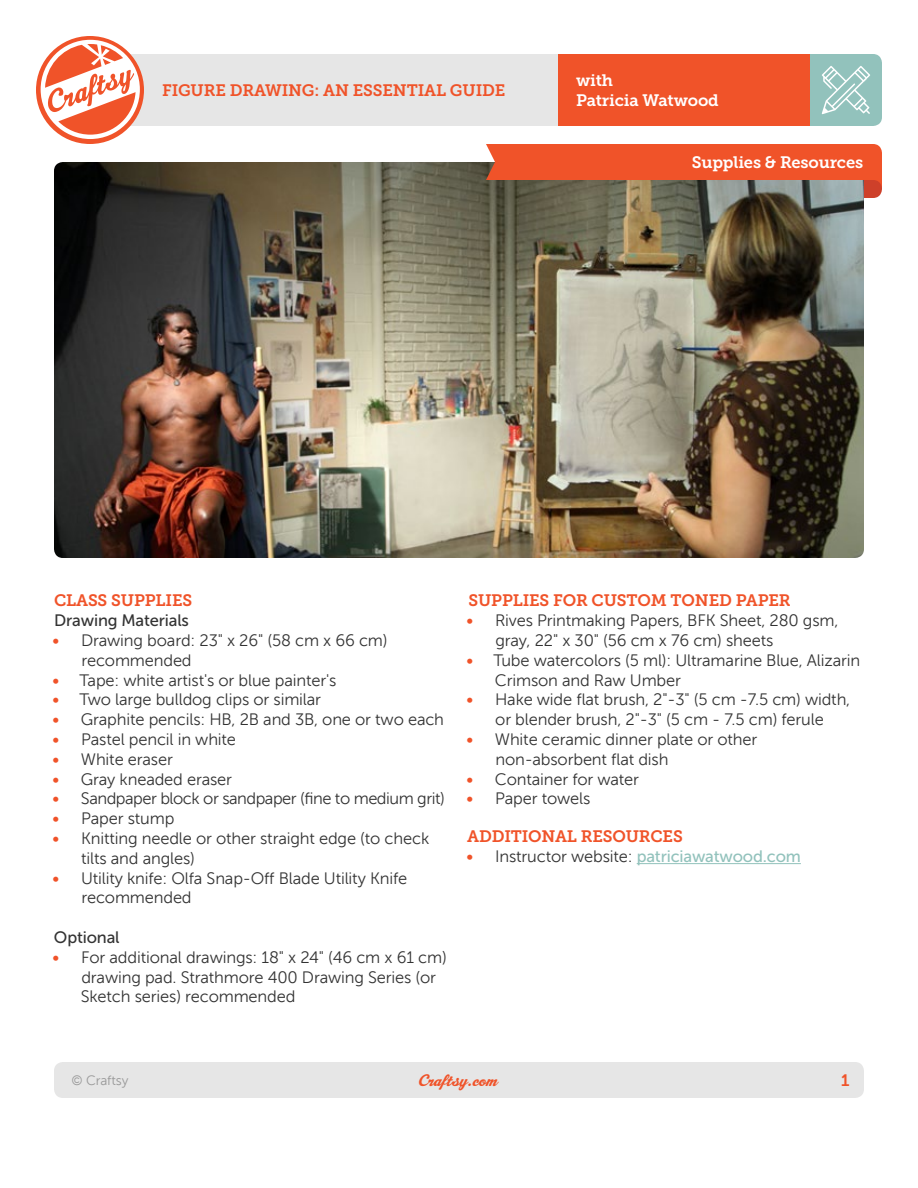
<style>
.page{position:relative;width:918px;height:1188px;background:#fff}
.page>*{position:absolute;margin:0;border:0;box-sizing:border-box;transform-origin:0 0}
.t1{font:16.5px/19.8px "Museo Sans 300";letter-spacing:-.01em;color:#333}
.t2{font:16.5px "Museo Slab 700";letter-spacing:-.01em;color:#f05329}
.t3{font:16.5px "Museo Sans 300";letter-spacing:-.03em;color:#333}
.t4{font:16.5px "Museo Sans 500";letter-spacing:-.01em;color:#92c2bc}
.t5{font:16.5px/19.8px "Museo Slab 700";letter-spacing:-.01em;color:#fff}
.Sub-Head{font:16.5px "Museo Sans 500";letter-spacing:-.01em;color:#333}
.t6{font:16.5px "Machiarge";color:#f05329}
.t7{font:13.5px "Museo Sans 300";letter-spacing:-.01em;color:#999}
.s1{font-family:"Museo Sans 500";color:#f05329}
.s2{color:#f05329}
.s3{font-family:"Museo Sans 300";color:#333}
</style>
<div class="page">
<div style="left:54px;top:1062px;width:810px;height:36px;background:#e6e6e6;border-radius:9px"></div>
<div style="left:558px;top:54px;width:252px;height:72px;background:#f05329"></div>
<div style="left:54px;top:54px;width:504px;height:72px;background:#e6e6e6"></div>
<div style="left:36px;top:36px;width:108px;height:108px;background:#f05329;border-radius:50%"></div>
<svg style="left:41px;top:40px;width:99px;height:99px"></svg>
<svg style="left:810px;top:54px;width:72px;height:72px;background:#9ec8c3"></svg>
<img style="left:54px;top:162px;width:810px;height:396px">
<hr style="left:637px;top:863px;width:164px;height:1px;background:#92c2bc">
<svg style="left:486px;top:144px;width:396px;height:54px;background:#c75f3e"></svg>
<p class="t2" style="left:162px;top:81px;width:345px">FIGURE DRAWING: AN ESSENTIAL GUIDE</p>
<p class="t5" style="left:576px;top:71px;width:144px">with<br>Patricia Watwood</p>
<p class="t5" style="left:692px;top:153px;width:173px">Supplies &amp; Resources</p>
<p class="t2" style="left:54px;top:591px;width:140px">CLASS SUPPLIES</p>
<p class="Sub-Head" style="left:54px;top:611px;width:136px">Drawing Materials</p>
<p class="t1" style="left:81px;top:631px;width:308px;text-indent:-29px"><span class="s1">•</span> Drawing board: 23" x 26" (58 cm x 66 cm) recommended</p>
<p class="t1" style="left:53px;top:670px;width:285px"><span class="s1">•</span> Tape: white artist's or blue painter's</p>
<p class="t1" style="left:53px;top:690px;width:270px"><span class="s1">•</span> Two large bulldog clips or similar</p>
<p class="t1" style="left:53px;top:710px;width:393px"><span class="s1">•</span> Graphite pencils: HB, 2B and 3B, one or two each</p>
<p class="t1" style="left:53px;top:730px;width:185px"><span class="s1">•</span> Pastel pencil in white</p>
<p class="t1" style="left:53px;top:749px;width:122px"><span class="s1">•</span> White eraser</p>
<p class="t1" style="left:53px;top:769px;width:181px"><span class="s1">•</span> Gray kneaded eraser</p>
<p class="t3" style="left:53px;top:790px;width:394px"><span class="s1">•</span> Sandpaper block or sandpaper (fine to medium grit)</p>
<p class="t1" style="left:53px;top:809px;width:123px"><span class="s1">•</span> Paper stump</p>
<p class="t1" style="left:81px;top:829px;width:350px;text-indent:-29px"><span class="s1">•</span> Knitting needle or other straight edge (to check tilts and angles)</p>
<p class="t1" style="left:81px;top:868px;width:327px;text-indent:-29px"><span class="s1">•</span> Utility knife: Olfa Snap-Off Blade Utility Knife recommended</p>
<p class="Sub-Head" style="left:54px;top:928px;width:67px">Optional</p>
<p class="t1" style="left:81px;top:947px;width:367px;text-indent:-28px"><span class="s1">•</span> For additional drawings: 18" x 24" (46 cm x 61 cm) drawing pad. Strathmore 400 Drawing Series (or<br>Sketch series) recommended</p>
<p class="t2" style="left:468px;top:591px;width:324px">SUPPLIES FOR CUSTOM TONED PAPER</p>
<p class="t1" style="left:495px;top:611px;width:345px;text-indent:-29px"><span class="s1">•</span> Rives Printmaking Papers, BFK Sheet, 280 gsm, gray, 22" x 30" (56 cm x 76 cm) sheets</p>
<p class="t1" style="left:495px;top:650px;width:367px;text-indent:-28px"><span class="s1">•</span> Tube watercolors (5 ml): Ultramarine Blue, Alizarin<br>Crimson and Raw Umber</p>
<p class="t1" style="left:467px;top:690px;width:385px;text-align:center"><span class="s1">•</span> Hake wide flat brush, 2"-3" (5 cm -7.5 cm) width, or blender brush, 2"-3" (5 cm - 7.5 cm) ferule</p>
<p class="t1" style="left:495px;top:730px;width:263px;text-indent:-29px"><span class="s1">•</span> White ceramic dinner plate or other non-absorbent flat dish</p>
<p class="t1" style="left:467px;top:769px;width:174px"><span class="s1">•</span> Container for water</p>
<p class="t1" style="left:467px;top:789px;width:125px"><span class="s1">•</span> Paper towels</p>
<p class="t2" style="left:467px;top:827px;width:217px">ADDITIONAL RESOURCES</p>
<p class="t4" style="left:467px;top:847px;width:336px"><span class="s2">•</span> <span class="s3">Instructor website:</span> patriciawatwood.com</p>
<p class="t7" style="left:72px;top:1073px;width:58px">© Craftsy</p>
<p class="t6" style="left:418px;top:1070px;width:81px">Craftsy.com</p>
<p class="t2" style="left:841px;top:1071px;width:10px">1</p>
</div>
